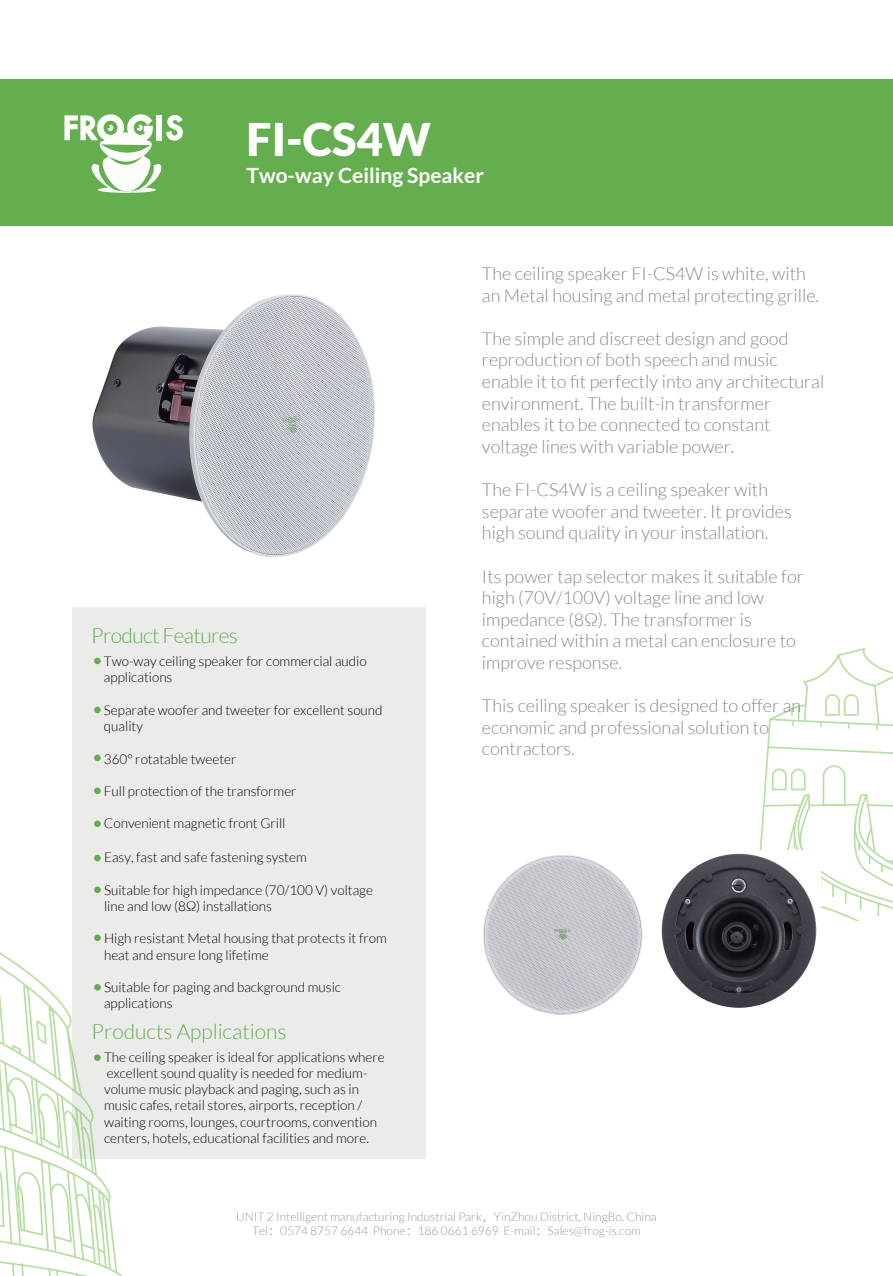
<style>
.page{position:relative;width:893px;height:1276px;background:#fff}
.page>*{position:absolute;margin:0;border:0;box-sizing:border-box;transform-origin:0 0}
.t1{font:900 45px "Lato";color:#fff}
.t2{font:700 20.93px "Lato";color:#fff}
.t3{font:300 20.93px "Lato";color:#65ae50}
.t4{font:300 20.93px "Lato";letter-spacing:-.03em;color:#65ae50}
.t5{font:300 18px/21.6px "Lato";color:#86878a}
.t6{font:300 13.5px/16.2px "Lato";color:#040303}
.t7{font:300 11.92px/14.4px "Lato";color:#97989b;text-align:center}
.s1{font-family:"Microsoft Ya Hei";font-weight:400}
</style>
<div class="page">
<div style="left:0;top:79px;width:893px;height:146px;background:#65ae50"></div>
<svg style="left:64px;top:114px;width:119px;height:79px"></svg>
<svg style="left:759px;top:648px;width:134px;height:273px"></svg>
<div style="left:73px;top:607px;width:353px;height:552px;background:#ebebea"></div>
<svg style="left:94px;top:657px;width:7px;height:7px"></svg>
<svg style="left:94px;top:706px;width:7px;height:7px"></svg>
<svg style="left:94px;top:754px;width:7px;height:7px"></svg>
<svg style="left:94px;top:787px;width:7px;height:7px"></svg>
<svg style="left:94px;top:820px;width:7px;height:7px"></svg>
<svg style="left:94px;top:855px;width:7px;height:6px"></svg>
<svg style="left:94px;top:886px;width:7px;height:7px"></svg>
<svg style="left:0;top:934px;width:123px;height:342px"></svg>
<img style="left:92px;top:294px;width:283px;height:263px">
<img style="left:661px;top:850px;width:159px;height:158px">
<img style="left:483px;top:855px;width:160px;height:160px">
<h1 class="t1" style="left:247px;top:113px;width:186px">FI-CS4W</h1>
<h2 class="t2" style="left:247px;top:163px;width:239px">Two-way Ceiling Speaker</h2>
<h2 class="t4" style="left:91px;top:624px;width:148px">Product Features</h2>
<p class="t6" style="left:104px;top:653px;width:264px">Two-way ceiling speaker for commercial audio applications</p>
<p class="t6" style="left:104px;top:702px;width:280px">Separate woofer and tweeter for excellent sound quality</p>
<p class="t6" style="left:104px;top:750px;width:134px">360° rotatable tweeter</p>
<p class="t6" style="left:104px;top:783px;width:194px">Full protection of the transformer</p>
<p class="t6" style="left:104px;top:815px;width:183px">Convenient magnetic front Grill</p>
<p class="t6" style="left:104px;top:849px;width:204px">Easy, fast and safe fastening system</p>
<p class="t6" style="left:104px;top:882px;width:270px">Suitable for high impedance (70/100 V) voltage line and low (8Ω) installations</p>
<p class="t6" style="left:104px;top:930px;width:284px">High resistant Metal housing that protects it from heat and ensure long lifetime</p>
<p class="t6" style="left:104px;top:979px;width:238px">Suitable for paging and background music applications</p>
<h2 class="t3" style="left:92px;top:1020px;width:197px">Products Applications</h2>
<p class="t6" style="left:104px;top:1049px;width:282px">The ceiling speaker is ideal for applications where excellent sound quality is needed for medium&shy;volume music playback and paging, such as in music cafes, retail stores, airports, reception / waiting rooms, lounges, courtrooms, convention centers, hotels, educational facilities and more.</p>
<h3 class="t5" style="left:482px;top:263px;width:339px">The ceiling speaker FI-CS4W is white, with an Metal housing and metal protecting grille.</h3>
<p class="t5" style="left:482px;top:328px;width:344px">The simple and discreet design and good reproduction of both speech and music enable it to fit perfectly into any architectural environment. The built-in transformer enables it to be connected to constant voltage lines with variable power.</p>
<h3 class="t5" style="left:482px;top:479px;width:311px">The FI-CS4W is a ceiling speaker with separate woofer and tweeter. It provides high sound quality in your installation.</h3>
<h3 class="t5" style="left:482px;top:565px;width:323px">Its power tap selector makes it suitable for high (70V/100V) voltage line and low impedance (8Ω). The transformer is contained within a metal can enclosure to improve response.</h3>
<h3 class="t5" style="left:482px;top:695px;width:321px">This ceiling speaker is designed to offer an economic and professional solution to contractors.</h3>
<p class="t7" style="left:236px;top:1209px;width:422px">UNIT 2 Intelligent manufacturing Industrial Park<span class="s1">，</span>YinZhou District, NingBo, China<br>Tel<span class="s1">：</span>0574 8757 6644 Phone<span class="s1">：</span>186 0661 6969 E-mail<span class="s1">：</span>Sales@frog-is.com</p>
</div>
